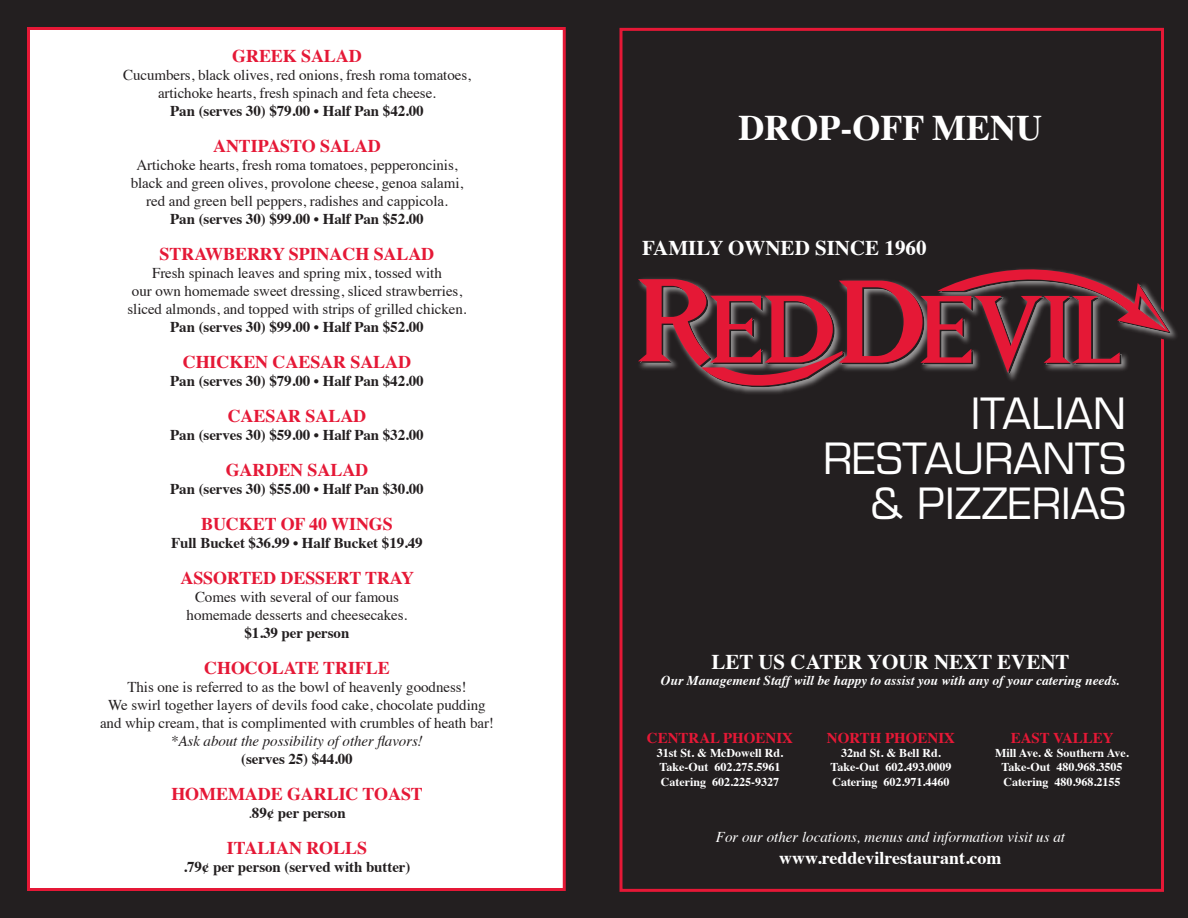
<style>
.page{position:relative;width:1188px;height:918px;background:#231f20}
.page>*{position:absolute;margin:0;border:0;box-sizing:border-box;transform-origin:0 0}
.t1{font:42px/45px "Eurostile";color:#fff;text-align:right}
.t2{font:700 36px "Times";color:#fff}
.t3{font:700 21px "Times";color:#fff}
.t4{font:700 18px "Times";letter-spacing:-.005em;color:#e51836}
.t5{font:700 18px "Times";color:#fff}
.t6{font:15px/18px "Times";letter-spacing:-.005em;color:#231f20;text-align:center}
.t7{font:700 15px "Times";letter-spacing:-.005em;color:#231f20}
.t8{font:italic 15px "Times";color:#fff}
.t9{font:italic 15px "Times";letter-spacing:-.005em;color:#231f20}
.t10{font:700 15px "Times";color:#e51836}
.t11{font:italic 700 13.5px "Times";color:#fff}
.t12{font:700 12px/14.4px "Times";color:#fff;text-align:center}
.s1{font-weight:400}
</style>
<div class="page">
<div style="left:620px;top:28px;width:544px;height:864px;border:3px solid #e51836"></div>
<svg style="left:638px;top:260px;width:538px;height:131px"></svg>
<div style="left:27px;top:27px;width:539px;height:864px;background:#fff;border:3px solid #e51836"></div>
<p class="t4" style="left:232px;top:38px;width:131px">GREEK SALAD</p>
<p class="t6" style="left:123px;top:64px;width:349px">Cucumbers, black olives, red onions, fresh roma tomatoes, artichoke hearts, fresh spinach and feta cheese.</p>
<p class="t7" style="left:170px;top:96px;width:255px">Pan (serves 30) $79.00 • Half Pan $42.00</p>
<p class="t4" style="left:213px;top:128px;width:169px">ANTIPASTO SALAD</p>
<p class="t6" style="left:131px;top:154px;width:334px">Artichoke hearts, fresh roma tomatoes, pepperoncinis, black and green olives, provolone cheese, genoa salami, red and green bell peppers, radishes and cappicola.</p>
<p class="t7" style="left:170px;top:204px;width:255px">Pan (serves 30) $99.00 • Half Pan $52.00</p>
<p class="t4" style="left:160px;top:236px;width:276px">STRAWBERRY SPINACH SALAD</p>
<p class="t6" style="left:128px;top:262px;width:341px">Fresh spinach leaves and spring mix, tossed with<br>our own homemade sweet dressing, sliced strawberries, sliced almonds, and topped with strips of grilled chicken.</p>
<p class="t7" style="left:170px;top:312px;width:255px">Pan (serves 30) $99.00 • Half Pan $52.00</p>
<p class="t4" style="left:183px;top:344px;width:230px">CHICKEN CAESAR SALAD</p>
<p class="t7" style="left:170px;top:366px;width:255px">Pan (serves 30) $79.00 • Half Pan $42.00</p>
<p class="t4" style="left:228px;top:398px;width:140px">CAESAR SALAD</p>
<p class="t7" style="left:170px;top:420px;width:255px">Pan (serves 30) $59.00 • Half Pan $32.00</p>
<p class="t4" style="left:226px;top:452px;width:144px">GARDEN SALAD</p>
<p class="t7" style="left:170px;top:474px;width:255px">Pan (serves 30) $55.00 • Half Pan $30.00</p>
<p class="t4" style="left:201px;top:506px;width:193px">BUCKET OF 40 WINGS</p>
<p class="t7" style="left:171px;top:528px;width:253px">Full Bucket $36.99 • Half Bucket $19.49</p>
<p class="t4" style="left:180px;top:560px;width:235px">ASSORTED DESSERT TRAY</p>
<p class="t6" style="left:187px;top:586px;width:222px">Comes with several of our famous homemade desserts and cheesecakes.</p>
<p class="t7" style="left:245px;top:618px;width:106px">$1.39 per person</p>
<p class="t4" style="left:204px;top:650px;width:187px">CHOCOLATE TRIFLE</p>
<p class="t6" style="left:100px;top:676px;width:395px">This one is referred to as the bowl of heavenly goodness!<br>We swirl together layers of devils food cake, chocolate pudding and whip cream, that is complimented with crumbles of heath bar!</p>
<p class="t9" style="left:171px;top:731px;width:253px">*Ask about the possibility of other flavors!</p>
<p class="t7" style="left:241px;top:744px;width:113px">(serves 25) $44.00</p>
<p class="t4" style="left:171px;top:776px;width:253px">HOMEMADE GARLIC TOAST</p>
<p class="t7" style="left:248px;top:798px;width:99px"><span class="s1">.</span>89¢ per person</p>
<p class="t4" style="left:227px;top:830px;width:142px">ITALIAN ROLLS</p>
<p class="t7" style="left:183px;top:852px;width:229px">.79¢ per person (served with butter)</p>
<h2 class="t2" style="left:739px;top:93px;width:305px">DROP-OFF MENU</h2>
<h3 class="t3" style="left:642px;top:228px;width:286px">FAMILY OWNED SINCE 1960</h3>
<h1 class="t1" style="left:823px;top:391px;width:304px">ITALIAN<br>RESTAURANTS &amp; PIZZERIAS</h1>
<h3 class="t3" style="left:712px;top:641px;width:360px">LET US CATER YOUR NEXT EVENT</h3>
<p class="t11" style="left:661px;top:672px;width:461px">Our Management Staff will be happy to assist you with any of your catering needs.</p>
<p class="t10" style="left:647px;top:723px;width:148px">CENTRAL PHOENIX</p>
<p class="t12" style="left:657px;top:744px;width:128px;text-align:left">31st St. &amp; McDowell Rd.<br>Take-Out 602.275.5961<br>Catering 602.225-9327</p>
<p class="t10" style="left:827px;top:723px;width:130px">NORTH PHOENIX</p>
<p class="t12" style="left:831px;top:744px;width:122px">32nd St. &amp; Bell Rd.<br>Take-Out 602.493.0009<br>Catering 602.971.4460</p>
<p class="t10" style="left:1011px;top:723px;width:104px">EAST VALLEY</p>
<p class="t12" style="left:995px;top:744px;width:135px">Mill Ave. &amp; Southern Ave.<br>Take-Out 480.968.3505<br>Catering 480.968.2155</p>
<p class="t8" style="left:716px;top:828px;width:351px">For our other locations, menus and information visit us at</p>
<p class="t5" style="left:779px;top:841px;width:224px">www.reddevilrestaurant.com</p>
</div>
